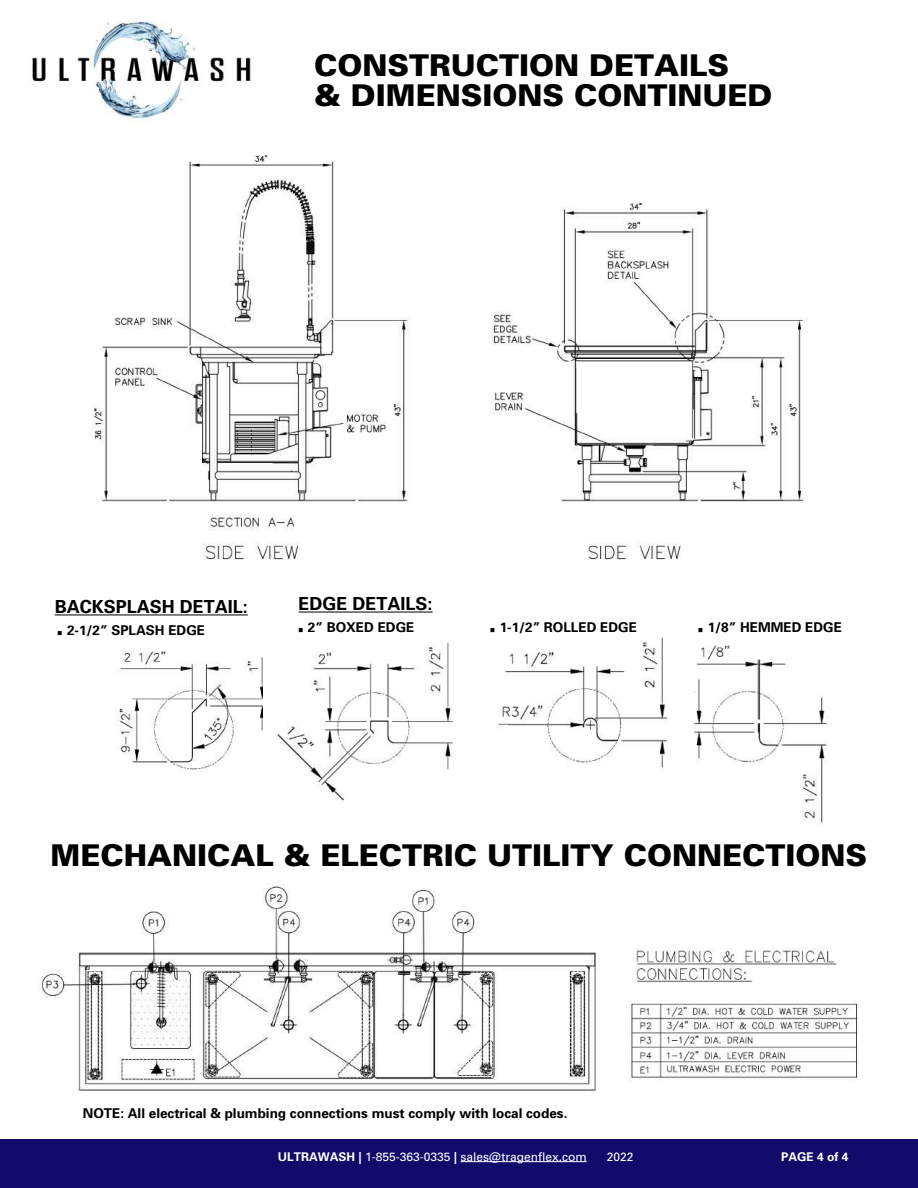
<style>
.page{position:relative;width:918px;height:1188px;background:#fff}
.page>*{position:absolute;margin:0;border:0;box-sizing:border-box;transform-origin:0 0}
.t1{font:900 30px/30px "Univers";color:#000}
.t2{font:700 18px "Univers";color:#000}
.t3{font:700 13.5px "Univers";color:#000}
.t4{font:12px "Univers";color:#fff}
.t5{font:700 12px "Univers";color:#fff}
.s1{font-family:"Lucida Grande";font-weight:400}
.s2{font-weight:700}
</style>
<div class="page">
<div style="left:0;top:1139px;width:918px;height:49px;background:#100b6b"></div>
<hr style="left:299px;top:612px;width:134px;height:1px;background:#000">
<img style="left:119px;top:651px;width:144px;height:121px">
<hr style="left:55px;top:615px;width:193px;height:1px;background:#000">
<img style="left:275px;top:642px;width:178px;height:162px">
<img style="left:694px;top:642px;width:134px;height:183px">
<img style="left:498px;top:637px;width:170px;height:132px">
<img style="left:42px;top:884px;width:554px;height:207px">
<img style="left:629px;top:948px;width:229px;height:133px">
<img style="left:32px;top:21px;width:219px;height:100px">
<img style="left:92px;top:155px;width:716px;height:405px">
<hr style="left:461px;top:1161px;width:126px;height:1px;background:#fff">
<h1 class="t1" style="left:314px;top:53px;width:460px">CONSTRUCTION DETAILS<br>&amp; DIMENSIONS CONTINUED</h1>
<h2 class="t2" style="left:55px;top:596px;width:195px">BACKSPLASH DETAIL:</h2>
<p class="t3" style="left:57px;top:622px;width:150px"><span class="s1">▪</span> 2-1/2” SPLASH EDGE</p>
<h2 class="t2" style="left:299px;top:593px;width:136px">EDGE DETAILS:</h2>
<p class="t3" style="left:297px;top:620px;width:119px"><span class="s1">▪</span> 2” BOXED EDGE</p>
<p class="t3" style="left:489px;top:620px;width:149px"><span class="s1">▪</span> 1-1/2” ROLLED EDGE</p>
<p class="t3" style="left:697px;top:620px;width:146px"><span class="s1">▪</span> 1/8” HEMMED EDGE</p>
<h1 class="t1" style="left:51px;top:843px;width:818px">MECHANICAL &amp; ELECTRIC UTILITY CONNECTIONS</h1>
<p class="t3" style="left:83px;top:1105px;width:486px">NOTE: All electrical &amp; plumbing connections must comply with local codes.</p>
<p class="t4" style="left:278px;top:1150px;width:310px"><span class="s2">ULTRAWASH |</span> 1-855-363-0335 <span class="s2">|</span> sales@tragenflex.com</p>
<p class="t4" style="left:607px;top:1150px;width:28px">2022</p>
<p class="t5" style="left:781px;top:1150px;width:69px">PAGE 4 of 4</p>
</div>
